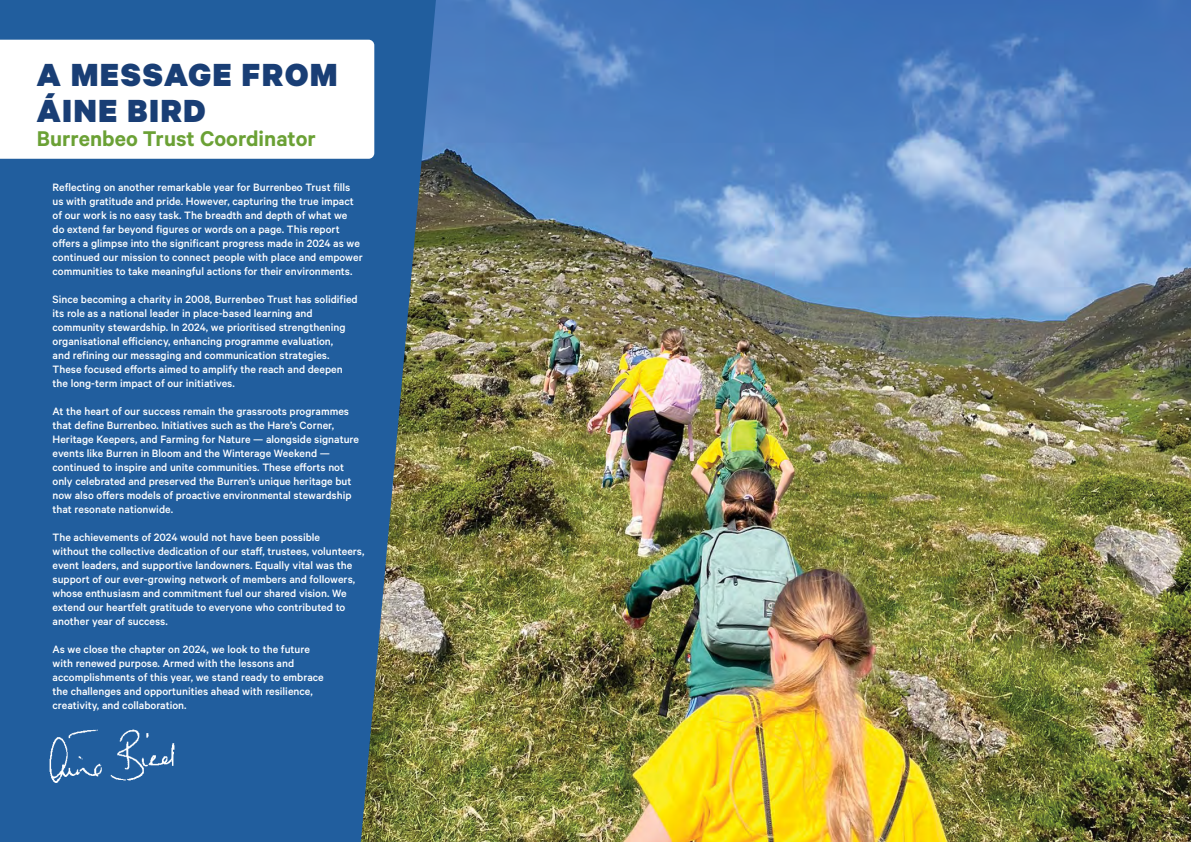
<style>
.page{position:relative;width:1191px;height:842px;background:#fff}
.page>*{position:absolute;margin:0;border:0;box-sizing:border-box;transform-origin:0 0}
.t1{font:900 36px/36px "Calibre";letter-spacing:.05em;color:#193e75}
.t2{font:600 24px "Calibre";color:#6ba135}
.t3{font:500 12px/14px "Calibre";color:#fff}
</style>
<div class="page">
<img style="left:436px;top:0;width:755px;height:842px">
<svg style="left:0;top:0;width:436px;height:842px;background:#2a6196"></svg>
<svg style="left:0;top:40px;width:374px;height:119px"></svg>
<img style="left:25px;top:717px;width:162px;height:68px">
<h1 class="t1" style="left:37px;top:55px;width:302px">A MESSAGE FROM<br>ÁINE BIRD</h1>
<h2 class="t2" style="left:37px;top:124px;width:280px">Burrenbeo Trust Coordinator</h2>
<p class="t3" style="left:53px;top:180px;width:312px">Reflecting on another remarkable year for Burrenbeo Trust fills us with gratitude and pride. However, capturing the true impact of our work is no easy task. The breadth and depth of what we<br>do extend far beyond figures or words on a page. This report offers a glimpse into the significant progress made in 2024 as we continued our mission to connect people with place and empower communities to take meaningful actions for their environments.</p>
<p class="t3" style="left:53px;top:292px;width:307px">Since becoming a charity in 2008, Burrenbeo Trust has solidified its role as a national leader in place-based learning and community stewardship. In 2024, we prioritised strengthening organisational efficiency, enhancing programme evaluation,<br>and refining our messaging and communication strategies.<br>These focused efforts aimed to amplify the reach and deepen the long-term impact of our initiatives.</p>
<p class="t3" style="left:53px;top:404px;width:308px">At the heart of our success remain the grassroots programmes that define Burrenbeo. Initiatives such as the Hare’s Corner, Heritage Keepers, and Farming for Nature — alongside signature events like Burren in Bloom and the Winterage Weekend — continued to inspire and unite communities. These efforts not only celebrated and preserved the Burren’s unique heritage but now also offers models of proactive environmental stewardship that resonate nationwide.</p>
<p class="t3" style="left:53px;top:530px;width:313px">The achievements of 2024 would not have been possible<br>without the collective dedication of our staff, trustees, volunteers, event leaders, and supportive landowners. Equally vital was the support of our ever-growing network of members and followers, whose enthusiasm and commitment fuel our shared vision. We extend our heartfelt gratitude to everyone who contributed to another year of success.</p>
<p class="t3" style="left:53px;top:642px;width:273px">As we close the chapter on 2024, we look to the future with renewed purpose. Armed with the lessons and accomplishments of this year, we stand ready to embrace the challenges and opportunities ahead with resilience, creativity, and collaboration.</p>
</div>
